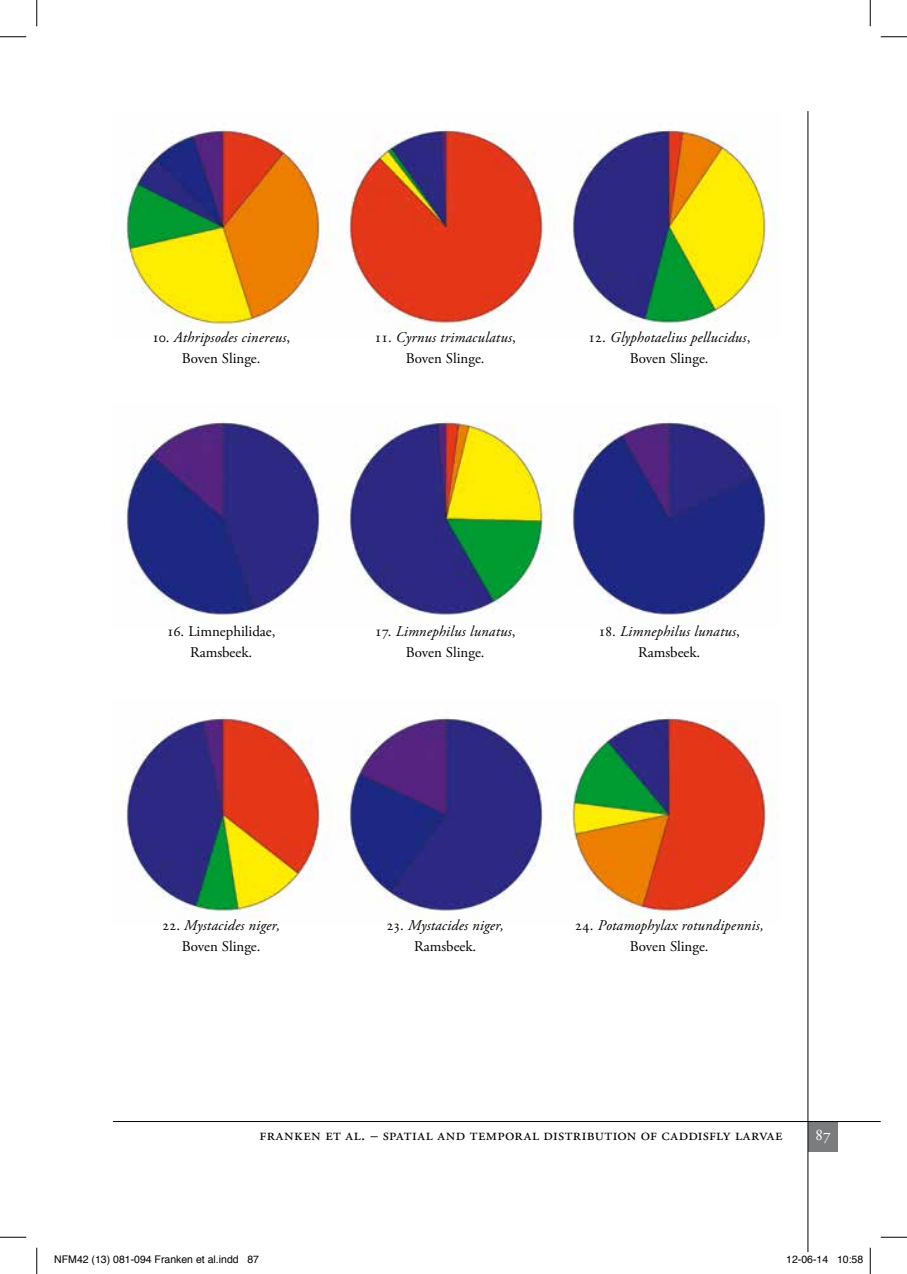
<style>
.page{position:relative;width:907px;height:1274px;background:#fff}
.page>*{position:absolute;margin:0;border:0;box-sizing:border-box;transform-origin:0 0}
.t1{font:16.62px "Adobe Garamond Pro";letter-spacing:.02em;color:#000}
.t2{font:16.62px "Adobe Garamond Pro";color:#fff}
.t3{font:italic 14.88px "Adobe Garamond Pro";letter-spacing:.015em;color:#000}
.t4{font:14.88px "Adobe Garamond Pro";color:#000}
.t5{font:10.5px "Helvetica";color:#000}
.s1{font-style:normal}
</style>
<div class="page">
<div style="left:808px;top:1122px;width:30px;height:30px;background:#7b7c7e"></div>
<hr style="left:808px;top:111px;width:1px;height:1141px;background:#000">
<hr style="left:113px;top:1121px;width:768px;height:1px;background:#000">
<img style="left:118px;top:129px;width:660px;height:202px">
<img style="left:121px;top:421px;width:652px;height:204px">
<img style="left:121px;top:717px;width:655px;height:204px">
<svg style="left:0;top:36px;width:26px;height:1px"></svg>
<svg style="left:881px;top:36px;width:26px;height:1px"></svg>
<svg style="left:0;top:1237px;width:26px;height:1px"></svg>
<svg style="left:881px;top:1237px;width:26px;height:1px"></svg>
<svg style="left:36px;top:0;width:1px;height:26px"></svg>
<svg style="left:36px;top:1248px;width:1px;height:26px"></svg>
<svg style="left:870px;top:0;width:1px;height:26px"></svg>
<svg style="left:870px;top:1248px;width:1px;height:26px"></svg>
<p class="t3" style="left:152px;top:329px;width:140px"><span class="s1">10.</span> Athripsodes cinereus<span class="s1">,</span></p>
<p class="t3" style="left:375px;top:329px;width:143px"><span class="s1">11.</span> Cyrnus trimaculatus<span class="s1">,</span></p>
<p class="t3" style="left:588px;top:329px;width:164px"><span class="s1">12.</span> Glyphotaelius pellucidus<span class="s1">,</span></p>
<p class="t4" style="left:182px;top:350px;width:80px">Boven Slinge.</p>
<p class="t4" style="left:406px;top:350px;width:80px">Boven Slinge.</p>
<p class="t4" style="left:630px;top:350px;width:80px">Boven Slinge.</p>
<p class="t4" style="left:167px;top:623px;width:110px">16. Limnephilidae,</p>
<p class="t3" style="left:375px;top:623px;width:142px"><span class="s1">17.</span> Limnephilus lunatus<span class="s1">,</span></p>
<p class="t3" style="left:599px;top:623px;width:143px"><span class="s1">18.</span> Limnephilus lunatus<span class="s1">,</span></p>
<p class="t4" style="left:190px;top:644px;width:64px">Ramsbeek.</p>
<p class="t4" style="left:406px;top:644px;width:80px">Boven Slinge.</p>
<p class="t4" style="left:638px;top:644px;width:64px">Ramsbeek.</p>
<p class="t3" style="left:162px;top:917px;width:120px"><span class="s1">22.</span> Mystacides niger,</p>
<p class="t3" style="left:386px;top:917px;width:119px"><span class="s1">23.</span> Mystacides niger,</p>
<p class="t3" style="left:575px;top:917px;width:191px"><span class="s1">24.</span> Potamophylax rotundipennis,</p>
<p class="t4" style="left:182px;top:938px;width:80px">Boven Slinge.</p>
<p class="t4" style="left:414px;top:938px;width:64px">Ramsbeek.</p>
<p class="t4" style="left:630px;top:938px;width:80px">Boven Slinge.</p>
<p class="t1" style="left:260px;top:1125px;width:525px">franken et al. ‒ spatial and temporal distribution of caddisfly larvae</p>
<p class="t2" style="left:815px;top:1125px;width:17px">87</p>
<p class="t5" style="left:54px;top:1252px;width:206px">NFM42 (13) 081-094 Franken et al.indd 87</p>
<p class="t5" style="left:786px;top:1252px;width:79px">12-06-14 10:58</p>
</div>
